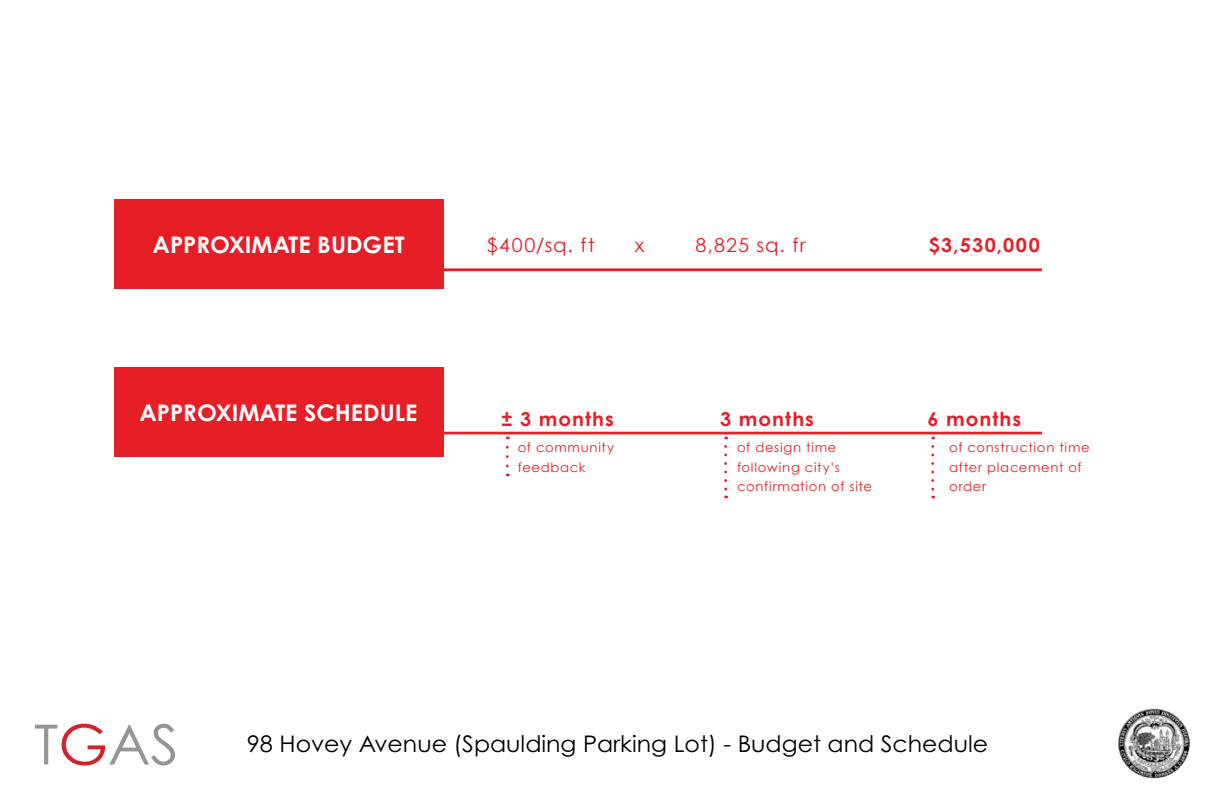
<style>
.page{position:relative;width:1224px;height:792px;background:#fff}
.page>*{position:absolute;margin:0;border:0;box-sizing:border-box;transform-origin:0 0}
.t1{font:55.4px "Century Gothic";color:#939598}
.t2{font:22.9px "Century Gothic Pro";color:#000}
.t3{font:700 22.9px "Century Gothic Pro";color:#fff}
.t4{font:700 19.2px "Century Gothic";letter-spacing:.055em;color:#e61e26}
.t5{font:19.2px "Century Gothic";letter-spacing:.055em;color:#e61e26}
.t6{font:12.8px/19.7px "Century Gothic";letter-spacing:.055em;color:#e61e26}
.s1{color:#d2232a}
</style>
<div class="page">
<div style="left:114px;top:199px;width:329px;height:90px;background:#e61e26"></div>
<div style="left:114px;top:367px;width:329px;height:90px;background:#e61e26"></div>
<hr style="left:153px;top:268px;width:889px;height:3px;background:#e61e26">
<hr style="left:153px;top:432px;width:889px;height:2px;background:#e61e26">
<svg style="left:724px;top:446px;width:3px;height:52px"></svg>
<svg style="left:506px;top:447px;width:3px;height:29px"></svg>
<svg style="left:931px;top:446px;width:3px;height:52px"></svg>
<img style="left:1118px;top:708px;width:72px;height:70px">
<h2 class="t3" style="left:153px;top:230px;width:254px">APPROXIMATE BUDGET</h2>
<h3 class="t5" style="left:487px;top:231px;width:109px">$400/sq. ft</h3>
<h3 class="t5" style="left:635px;top:231px;width:11px">x</h3>
<h3 class="t5" style="left:696px;top:231px;width:112px">8,825 sq. fr</h3>
<h3 class="t4" style="left:929px;top:230px;width:113px">$3,530,000</h3>
<h2 class="t3" style="left:139px;top:398px;width:280px">APPROXIMATE SCHEDULE</h2>
<h3 class="t4" style="left:720px;top:404px;width:95px">3 months</h3>
<h3 class="t4" style="left:928px;top:404px;width:95px">6 months</h3>
<h3 class="t4" style="left:502px;top:404px;width:114px">± 3 months</h3>
<p class="t6" style="left:518px;top:437px;width:98px">of community feedback</p>
<p class="t6" style="left:737px;top:437px;width:136px">of design time following city’s confirmation of site</p>
<p class="t6" style="left:949px;top:437px;width:142px">of construction time after placement of order</p>
<h1 class="t1" style="left:34px;top:706px;width:146px">T<span class="s1">G</span>AS</h1>
<h2 class="t2" style="left:247px;top:730px;width:743px">98 Hovey Avenue (Spaulding Parking Lot) - Budget and Schedule</h2>
</div>
